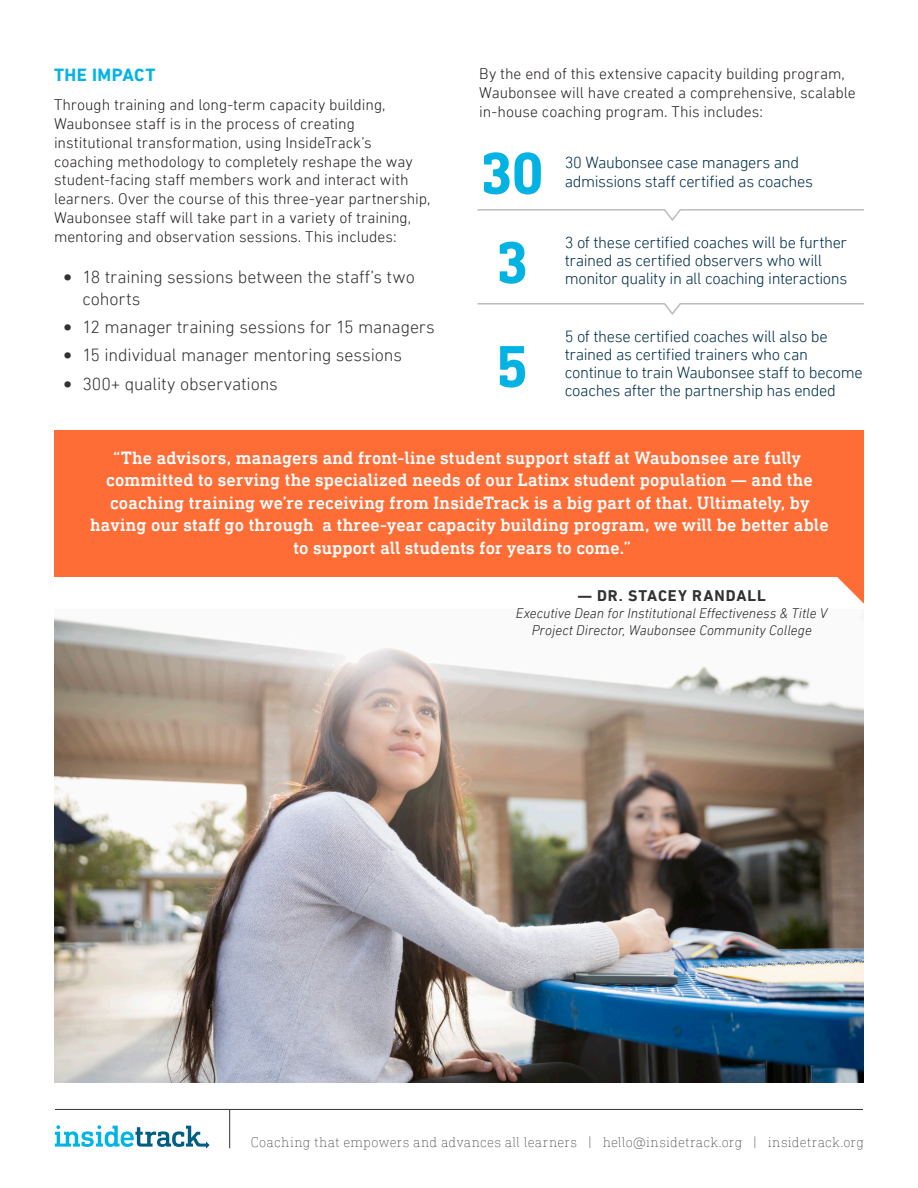
<style>
.page{position:relative;width:918px;height:1188px;background:#fff}
.page>*{position:absolute;margin:0;border:0;box-sizing:border-box;transform-origin:0 0}
.Callout_-_JumboNums{font:700 60px "DIN Next Slab Pro";color:#00b3e3}
.Pullquote_-_quote{font:500 18px/22.5px "DIN Next Slab Pro";letter-spacing:.01em;color:#fff;text-align:center}
.t1{font:300 18px/21.6px "DIN Next LT Pro";letter-spacing:-.01em;color:#323232}
.t2{font:700 18px "DIN Next LT Pro";letter-spacing:.025em;color:#00b3e3}
.t3{font:300 16.5px/18px "DIN Next LT Pro";letter-spacing:-.02em;color:#002f49}
.BODY{font:300 15.75px/18.9px "DIN Next LT Pro";color:#231f20}
.Pullquote_-_attribut{font:700 15.75px "DIN Next LT Pro";letter-spacing:.06em;color:#323232}
.Pullquote_-_job_titl{font:italic 300 14.25px/17.1px "DIN Next LT Pro";color:#231f20;text-align:center}
.t4{font:200 14.25px "DIN Next Slab Pro";letter-spacing:.015em;color:#323232}
.s1{font-weight:900}
</style>
<div class="page">
<hr style="left:229px;top:1109px;width:1px;height:39px;background:#323232">
<hr style="left:55px;top:1109px;width:808px;height:1px;background:#323232">
<svg style="left:55px;top:1125px;width:155px;height:23px"></svg>
<img style="left:54px;top:617px;width:810px;height:466px">
<div style="left:55px;top:430px;width:809px;height:147px;background:#ff6d37"></div>
<svg style="left:837px;top:577px;width:27px;height:27px"></svg>
<svg style="left:477px;top:209px;width:387px;height:12px"></svg>
<svg style="left:477px;top:303px;width:387px;height:12px"></svg>
<h2 class="t2" style="left:54px;top:64px;width:103px">THE IMPACT</h2>
<p class="BODY" style="left:54px;top:95px;width:378px">Through training and long-term capacity building, Waubonsee staff is in the process of creating institutional transformation, using InsideTrack’s coaching methodology to completely reshape the way student-facing staff members work and interact with learners. Over the course of this three-year partnership, Waubonsee staff will take part in a variety of training, mentoring and observation sessions. This includes:</p>
<p class="t1" style="left:82px;top:266px;width:334px;text-indent:-20px"><span class="s1">•</span> 18 training sessions between the staff’s two cohorts</p>
<p class="t1" style="left:63px;top:316px;width:373px"><span class="s1">•</span> 12 manager training sessions for 15 managers</p>
<p class="t1" style="left:63px;top:344px;width:341px"><span class="s1">•</span> 15 individual manager mentoring sessions</p>
<p class="t1" style="left:63px;top:373px;width:216px"><span class="s1">•</span> 300+ quality observations</p>
<p class="BODY" style="left:479px;top:64px;width:378px">By the end of this extensive capacity building program,<br>Waubonsee will have created a comprehensive, scalable in-house coaching program. This includes:</p>
<p class="Callout_-_JumboNums" style="left:480px;top:138px;width:66px">30</p>
<p class="t3" style="left:565px;top:152px;width:250px;line-height:19.8px">30 Waubonsee case managers and admissions staff certified as coaches</p>
<p class="Callout_-_JumboNums" style="left:495px;top:228px;width:35px">3</p>
<p class="t3" style="left:565px;top:234px;width:284px">3 of these certified coaches will be further trained as certified observers who will monitor quality in all coaching interactions</p>
<p class="Callout_-_JumboNums" style="left:495px;top:331px;width:35px">5</p>
<p class="t3" style="left:565px;top:328px;width:300px">5 of these certified coaches will also be trained as certified trainers who can continue to train Waubonsee staff to become coaches after the partnership has ended</p>
<p class="Pullquote_-_quote" style="left:90px;top:446px;width:740px">“The advisors, managers and front-line student support staff at Waubonsee are fully committed to serving the specialized needs of our Latinx student population — and the coaching training we’re receiving from InsideTrack is a big part of that. Ultimately, by having our staff go through a three-year capacity building program, we will be better able to support all students for years to come.”</p>
<p class="Pullquote_-_attribut" style="left:578px;top:587px;width:190px">— DR. STACEY RANDALL</p>
<p class="Pullquote_-_job_titl" style="left:516px;top:605px;width:313px">Executive Dean for Institutional Effectiveness &amp; Title V<br>Project Director, Waubonsee Community College</p>
<p class="t4" style="left:251px;top:1134px;width:615px">Coaching that empowers and advances all learners | hello@insidetrack.org | insidetrack.org</p>
</div>
